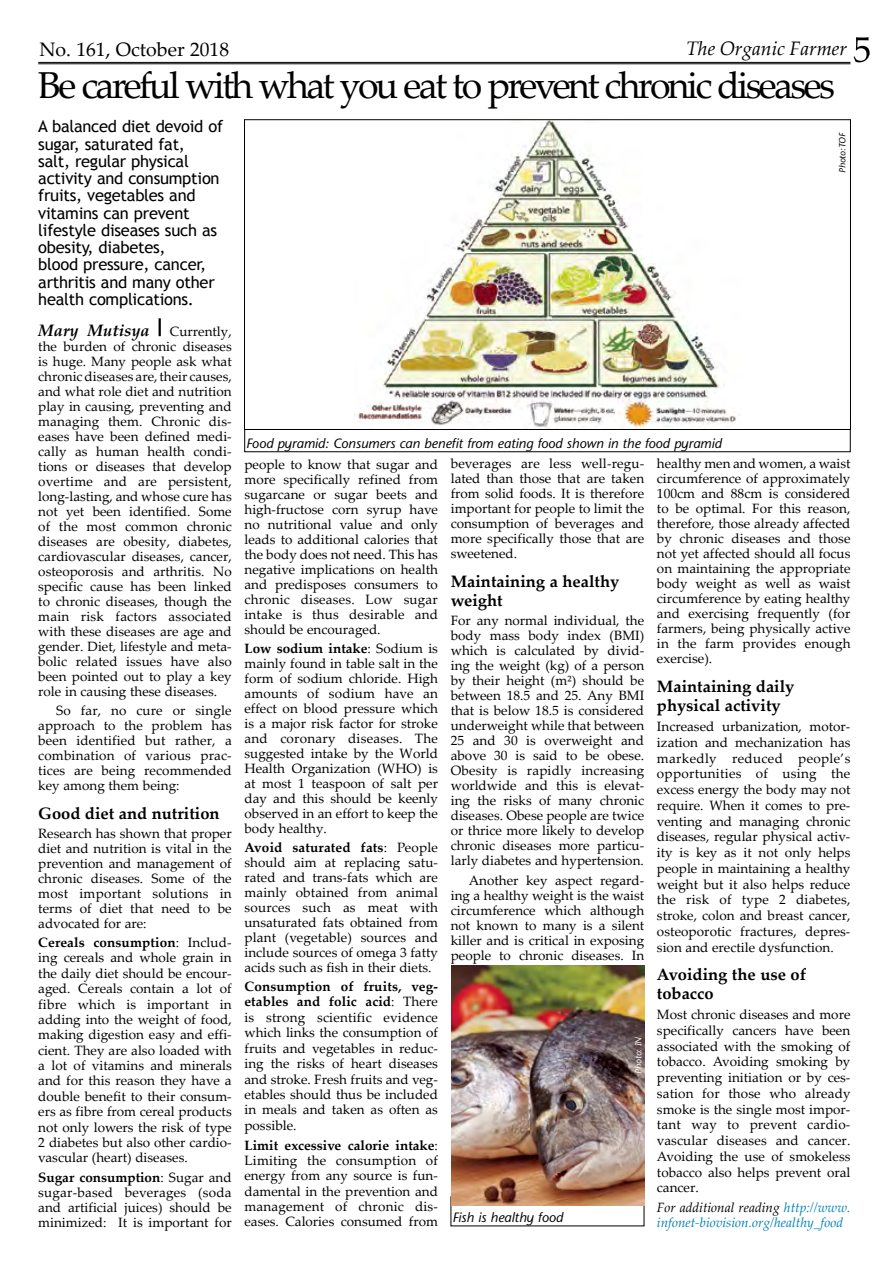
<style>
.page{position:relative;width:893px;height:1263px;background:#fff}
.page>*{position:absolute;margin:0;border:0;box-sizing:border-box;transform-origin:0 0}
.t1{font:37.5px "Palatino Linotype";letter-spacing:-.07em;color:#000}
.t2{font:19.5px "Palatino Linotype";color:#000}
.t3{font:italic 19.5px "Palatino Linotype";color:#000}
.t4{font:16.5px/17.2px "Trebuchet MS";letter-spacing:-.015em;color:#000}
.t5{font:700 16.5px/19.5px "Palatino Linotype";color:#000}
.t6{font:italic 700 16.5px "Palatino Linotype";color:#000}
.t7{font:13.5px/15px "Palatino Linotype";color:#000;text-align:justify}
.t8{font:italic 500 13.5px "Ruim Stone Sans";color:#000}
.t9{font:italic 13.5px/15px "Palatino Linotype";color:#0082b6}
.t10{font:italic 500 9px "Ruim Stone Sans";color:#000}
.t11{font:italic 500 9px "Ruim Stone Sans";color:#fff}
.s1{font-weight:400;font-style:normal;font-size:13.5px}
.s2{font-weight:700}
.s3{color:#000}
</style>
<div class="page">
<hr style="left:38px;top:64px;width:812px;height:1px;background:#000">
<hr style="left:38px;top:62px;width:812px;height:1px;background:#000">
<svg style="left:854px;top:37px;width:16px;height:25px"></svg>
<svg style="left:159px;top:318px;width:2px;height:18px"></svg>
<img style="left:354px;top:121px;width:387px;height:307px">
<img style="left:451px;top:965px;width:193px;height:240px">
<h2 class="t2" style="left:39px;top:35px;width:191px">No. 161, October 2018</h2>
<h2 class="t3" style="left:686px;top:35px;width:163px">The Organic Farmer</h2>
<h1 class="t1" style="left:38px;top:58px;width:798px">Be careful with what you eat to prevent chronic diseases</h1>
<p class="t4" style="left:38px;top:118px;width:186px">A balanced diet devoid of sugar, saturated fat,<br>salt, regular physical activity and consumption fruits, vegetables and vitamins can prevent lifestyle diseases such as obesity, diabetes,<br>blood pressure, cancer, arthritis and many other health complications.</p>
<p class="t6" style="left:38px;top:319px;width:195px">Mary Mutisya <span class="s1">Currently,</span></p>
<p class="t7" style="left:38px;top:339px;width:195px">the burden of chronic diseases is huge. Many people ask what chronic diseases are, their causes, and what role diet and nutrition play in causing, preventing and managing them. Chronic dis&shy;eases have been defined medi&shy;cally as human health condi&shy;tions or diseases that develop overtime and are persistent, long-lasting, and whose cure has not yet been identified. Some of the most common chronic diseases are obesity, diabetes, cardiovascular diseases, cancer, osteoporosis and arthritis. No specific cause has been linked to chronic diseases, though the main risk factors associated with these diseases are age and gender. Diet, lifestyle and meta&shy;bolic related issues have also been pointed out to play a key role in causing these diseases.</p>
<p class="t7" style="left:38px;top:703px;width:195px;text-indent:18px">So far, no cure or single approach to the problem has been identified but rather, a combination of various prac&shy;tices are being recommended key among them being:</p>
<p class="t5" style="left:38px;top:802px;width:183px">Good diet and nutrition</p>
<p class="t7" style="left:38px;top:825px;width:195px">Research has shown that proper diet and nutrition is vital in the prevention and management of chronic diseases. Some of the most important solutions in terms of diet that need to be advocated for are:</p>
<p class="t7" style="left:38px;top:934px;width:195px;line-height:15.5px"><span class="s2">Cereals consumption</span>: Includ&shy;ing cereals and whole grain in the daily diet should be encour&shy;aged. Cereals contain a lot of fibre which is important in adding into the weight of food, making digestion easy and effi&shy;cient. They are also loaded with a lot of vitamins and minerals and for this reason they have a double benefit to their consum&shy;ers as fibre from cereal products not only lowers the risk of type 2 diabetes but also other cardio&shy;vascular (heart) diseases.</p>
<p class="t7" style="left:38px;top:1169px;width:195px"><span class="s2">Sugar consumption</span>: Sugar and sugar-based beverages (soda and artificial juices) should be minimized: It is important for</p>
<p class="t10" style="left:837px;top:173px;width:42px;rotate:-90deg">Photo:TOF</p>
<p class="t8" style="left:246px;top:435px;width:477px">Food pyramid: Consumers can benefit from eating food shown in the food pyramid</p>
<p class="t7" style="left:451px;top:456px;width:195px">beverages are less well-regu&shy;lated than those that are taken from solid foods. It is therefore important for people to limit the consumption of beverages and more specifically those that are sweetened.</p>
<p class="t5" style="left:451px;top:571px;width:170px">Maintaining a healthy weight</p>
<p class="t7" style="left:451px;top:613px;width:195px">For any normal individual, the body mass body index (BMI) which is calculated by divid&shy;ing the weight (kg) of a person by their height (m²) should be between 18.5 and 25. Any BMI that is below 18.5 is considered underweight while that between 25 and 30 is overweight and above 30 is said to be obese.<br>Obesity is rapidly increasing worldwide and this is elevat&shy;ing the risks of many chronic diseases. Obese people are twice or thrice more likely to develop chronic diseases more particu&shy;larly diabetes and hypertension.</p>
<p class="t7" style="left:451px;top:872px;width:195px;text-indent:18px">Another key aspect regard&shy;ing a healthy weight is the waist circumference which although not known to many is a silent killer and is critical in exposing people to chronic diseases. In</p>
<p class="t7" style="left:657px;top:456px;width:195px">healthy men and women, a waist circumference of approximately 100cm and 88cm is considered to be optimal. For this reason, therefore, those already affected by chronic diseases and those not yet affected should all focus on maintaining the appropriate body weight as well as waist circumference by eating healthy and exercising frequently (for farmers, being physically active in the farm provides enough exercise).</p>
<p class="t5" style="left:657px;top:676px;width:139px">Maintaining daily physical activity</p>
<p class="t7" style="left:657px;top:718px;width:195px;line-height:15.8px">Increased urbanization, motor&shy;ization and mechanization has markedly reduced people’s opportunities of using the excess energy the body may not require. When it comes to pre&shy;venting and managing chronic diseases, regular physical activ&shy;ity is key as it not only helps people in maintaining a healthy weight but it also helps reduce the risk of type 2 diabetes, stroke, colon and breast cancer, osteoporotic fractures, depres&shy;sion and erectile dysfunction.</p>
<p class="t5" style="left:657px;top:964px;width:151px">Avoiding the use of tobacco</p>
<p class="t7" style="left:657px;top:1006px;width:195px;line-height:15.8px">Most chronic diseases and more specifically cancers have been associated with the smoking of tobacco. Avoiding smoking by preventing initiation or by ces&shy;sation for those who already smoke is the single most impor&shy;tant way to prevent cardio&shy;vascular diseases and cancer.<br>Avoiding the use of smokeless tobacco also helps prevent oral cancer.</p>
<p class="t9" style="left:657px;top:1199px;width:195px"><span class="s3">For additional reading</span> http://www. infonet-biovision.org/healthy_food</p>
<p class="t7" style="left:244px;top:456px;width:195px">people to know that sugar and more specifically refined from sugarcane or sugar beets and high-fructose corn syrup have no nutritional value and only leads to additional calories that the body does not need. This has negative implications on health and predisposes consumers to chronic diseases. Low sugar intake is thus desirable and should be encouraged.</p>
<p class="t7" style="left:244px;top:640px;width:195px"><span class="s2">Low sodium intake</span>: Sodium is mainly found in table salt in the form of sodium chloride. High amounts of sodium have an effect on blood pressure which is a major risk factor for stroke and coronary diseases. The suggested intake by the World Health Organization (WHO) is at most 1 teaspoon of salt per day and this should be keenly observed in an effort to keep the body healthy.</p>
<p class="t7" style="left:244px;top:839px;width:195px"><span class="s2">Avoid saturated fats</span>: People should aim at replacing satu&shy;rated and trans-fats which are mainly obtained from animal sources such as meat with unsaturated fats obtained from plant (vegetable) sources and include sources of omega 3 fatty acids such as fish in their diets.</p>
<p class="t7" style="left:244px;top:978px;width:195px;line-height:15.5px"><span class="s2">Consumption of fruits, veg&shy;etables and folic acid</span>: There is strong scientific evidence which links the consumption of fruits and vegetables in reduc&shy;ing the risks of heart diseases and stroke. Fresh fruits and veg&shy;etables should thus be included in meals and taken as often as possible.</p>
<p class="t7" style="left:244px;top:1137px;width:195px"><span class="s2">Limit excessive calorie intake</span>:<br>Limiting the consumption of energy from any source is fun&shy;damental in the prevention and management of chronic dis&shy;eases. Calories consumed from</p>
<p class="t11" style="left:633px;top:1074px;width:38px;rotate:-90deg">Photo: IN</p>
<p class="t8" style="left:452px;top:1209px;width:112px">Fish is healthy food</p>
</div>
